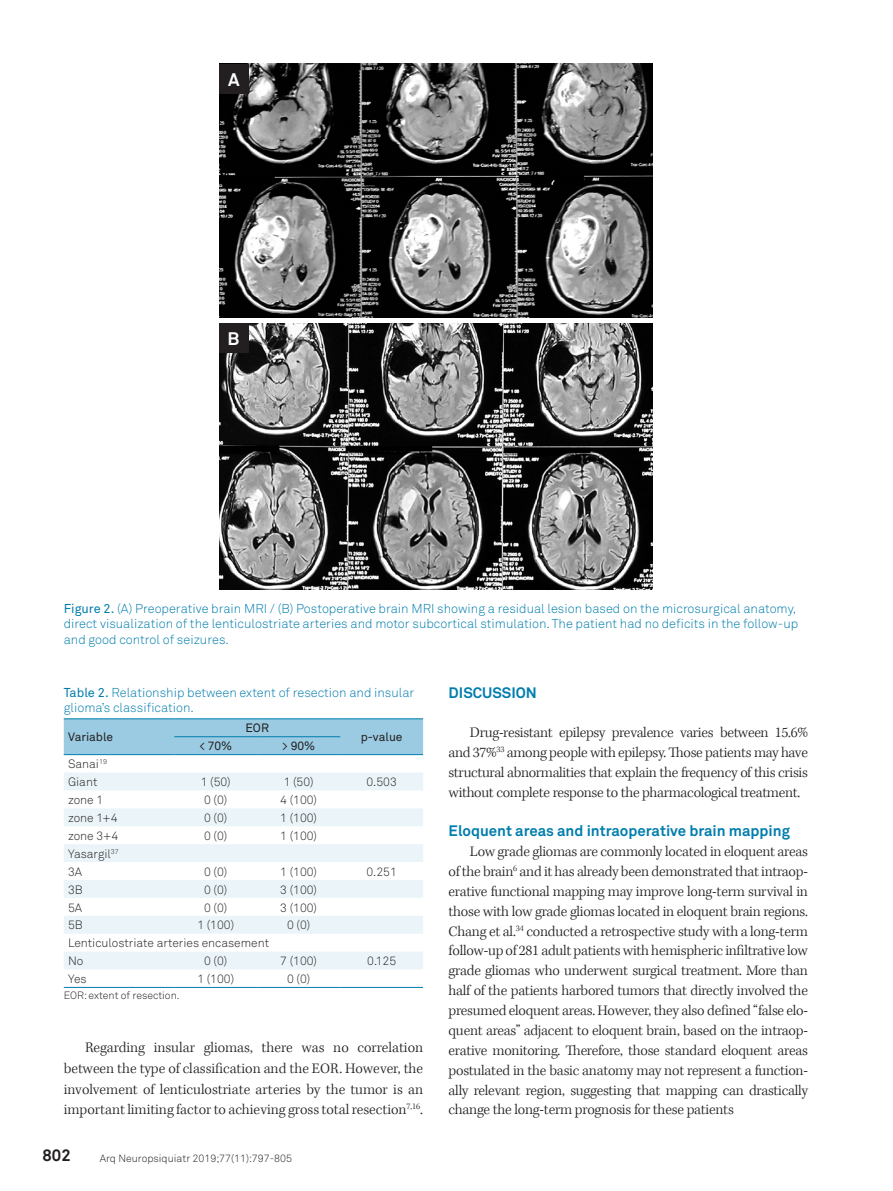
<style>
.page{position:relative;width:893px;height:1191px;background:#fff}
.page>*{position:absolute;margin:0;border:0;box-sizing:border-box;transform-origin:0 0}
.t1{font:700 18px "Akkurat Pro";color:#fff}
.t2{font:700 16.5px "Akkurat Pro";color:#231f20}
._4_0_texto_EN{font:300 15px/19.8px "Kepler Std";letter-spacing:-.015em;color:#231f20;text-align:justify}
._5_1_sub2{font:700 15px "Akkurat Pro";color:#007dad}
._5_0_sub1{font:700 15px "Akkurat Pro";color:#007dad}
._6_0_título_de_tabel{font:12.75px/15.3px "Akkurat Light Pro";color:#007dad}
._6_2_tabela_texto{font:12px "Akkurat Light Pro";color:#231f20}
._6_1_tabela_primeira{font:12px "Akkurat Pro";color:#231f20}
._6_3_tabela_nota{font:10.5px "Akkurat Light Pro";color:#231f20}
.s1{font-family:"Akkurat Pro"}
</style>
<div class="page">
<div style="left:64px;top:719px;width:359px;height:35px;background:#9acbe2"></div>
<svg style="left:64px;top:773px;width:359px;height:196px;fill:#ebf5f9"></svg>
<hr style="left:174px;top:736px;width:83px;height:1px;background:#007dad">
<hr style="left:257px;top:736px;width:83px;height:1px;background:#007dad">
<hr style="left:64px;top:718px;width:110px;height:1px;background:#007dad">
<hr style="left:174px;top:718px;width:83px;height:1px;background:#007dad">
<hr style="left:257px;top:718px;width:83px;height:1px;background:#007dad">
<hr style="left:340px;top:718px;width:83px;height:1px;background:#007dad">
<hr style="left:64px;top:754px;width:110px;height:1px;background:#007dad">
<hr style="left:174px;top:754px;width:83px;height:1px;background:#007dad">
<hr style="left:257px;top:754px;width:83px;height:1px;background:#007dad">
<hr style="left:340px;top:754px;width:83px;height:1px;background:#007dad">
<hr style="left:64px;top:987px;width:110px;height:1px;background:#007dad">
<hr style="left:174px;top:987px;width:83px;height:1px;background:#007dad">
<hr style="left:257px;top:987px;width:83px;height:1px;background:#007dad">
<hr style="left:340px;top:987px;width:83px;height:1px;background:#007dad">
<img style="left:219px;top:64px;width:434px;height:526px">
<div style="left:219px;top:64px;width:30px;height:30px;background:#231f20"></div>
<div style="left:219px;top:323px;width:30px;height:29px;background:#231f20"></div>
<div style="left:219px;top:318px;width:434px;height:5px;background:#fff"></div>
<p class="t1" style="left:228px;top:68px;width:13px">A</p>
<p class="t1" style="left:227px;top:327px;width:13px">B</p>
<p class="_6_0_título_de_tabel" style="left:64px;top:601px;width:736px"><span class="s1">Figure 2.</span> (A) Preoperative brain MRI / (B) Postoperative brain MRI showing a residual lesion based on the microsurgical anatomy, direct visualization of the lenticulostriate arteries and motor subcortical stimulation. The patient had no deficits in the follow-up and good control of seizures.</p>
<p class="_6_0_título_de_tabel" style="left:64px;top:685px;width:352px"><span class="s1">Table 2.</span> Relationship between extent of resection and insular glioma’s classification.</p>
<p class="_6_1_tabela_primeira" style="left:68px;top:730px;width:47px">Variable</p>
<p class="_6_1_tabela_primeira" style="left:246px;top:721px;width:25px">EOR</p>
<p class="_6_1_tabela_primeira" style="left:361px;top:730px;width:43px">p-value</p>
<p class="_6_1_tabela_primeira" style="left:199px;top:739px;width:34px">&lt; 70%</p>
<p class="_6_1_tabela_primeira" style="left:282px;top:739px;width:34px">&gt; 90%</p>
<p class="_6_2_tabela_texto" style="left:68px;top:757px;width:40px">Sanai<sup>19</sup></p>
<p class="_6_2_tabela_texto" style="left:68px;top:775px;width:31px">Giant</p>
<p class="_6_2_tabela_texto" style="left:201px;top:775px;width:32px">1 (50)</p>
<p class="_6_2_tabela_texto" style="left:284px;top:775px;width:32px">1 (50)</p>
<p class="_6_2_tabela_texto" style="left:366px;top:775px;width:32px">0.503</p>
<p class="_6_2_tabela_texto" style="left:68px;top:792px;width:37px">zone 1</p>
<p class="_6_2_tabela_texto" style="left:204px;top:792px;width:25px">0 (0)</p>
<p class="_6_2_tabela_texto" style="left:280px;top:792px;width:38px">4 (100)</p>
<p class="_6_2_tabela_texto" style="left:68px;top:810px;width:51px">zone 1+4</p>
<p class="_6_2_tabela_texto" style="left:204px;top:810px;width:25px">0 (0)</p>
<p class="_6_2_tabela_texto" style="left:280px;top:810px;width:38px">1 (100)</p>
<p class="_6_2_tabela_texto" style="left:68px;top:828px;width:52px">zone 3+4</p>
<p class="_6_2_tabela_texto" style="left:204px;top:828px;width:25px">0 (0)</p>
<p class="_6_2_tabela_texto" style="left:280px;top:828px;width:38px">1 (100)</p>
<p class="_6_2_tabela_texto" style="left:68px;top:846px;width:52px">Yasargil<sup>37</sup></p>
<p class="_6_2_tabela_texto" style="left:68px;top:864px;width:16px">3A</p>
<p class="_6_2_tabela_texto" style="left:204px;top:864px;width:25px">0 (0)</p>
<p class="_6_2_tabela_texto" style="left:280px;top:864px;width:38px">1 (100)</p>
<p class="_6_2_tabela_texto" style="left:366px;top:864px;width:32px">0.251</p>
<p class="_6_2_tabela_texto" style="left:68px;top:882px;width:16px">3B</p>
<p class="_6_2_tabela_texto" style="left:204px;top:882px;width:25px">0 (0)</p>
<p class="_6_2_tabela_texto" style="left:280px;top:882px;width:38px">3 (100)</p>
<p class="_6_2_tabela_texto" style="left:68px;top:900px;width:16px">5A</p>
<p class="_6_2_tabela_texto" style="left:204px;top:900px;width:25px">0 (0)</p>
<p class="_6_2_tabela_texto" style="left:280px;top:900px;width:38px">3 (100)</p>
<p class="_6_2_tabela_texto" style="left:68px;top:918px;width:16px">5B</p>
<p class="_6_2_tabela_texto" style="left:197px;top:918px;width:38px">1 (100)</p>
<p class="_6_2_tabela_texto" style="left:287px;top:918px;width:25px">0 (0)</p>
<p class="_6_2_tabela_texto" style="left:68px;top:936px;width:203px">Lenticulostriate arteries encasement</p>
<p class="_6_2_tabela_texto" style="left:68px;top:954px;width:17px">No</p>
<p class="_6_2_tabela_texto" style="left:204px;top:954px;width:25px">0 (0)</p>
<p class="_6_2_tabela_texto" style="left:280px;top:954px;width:38px">7 (100)</p>
<p class="_6_2_tabela_texto" style="left:367px;top:954px;width:31px">0.125</p>
<p class="_6_2_tabela_texto" style="left:68px;top:971px;width:20px">Yes</p>
<p class="_6_2_tabela_texto" style="left:197px;top:971px;width:38px">1 (100)</p>
<p class="_6_2_tabela_texto" style="left:287px;top:971px;width:25px">0 (0)</p>
<p class="_6_3_tabela_nota" style="left:64px;top:988px;width:117px">EOR: extent of resection.</p>
<p class="_4_0_texto_EN" style="left:64px;top:1037px;width:361px;line-height:20.9px;text-indent:21px">Regarding insular gliomas, there was no correlation between the type of classification and the EOR. However, the involvement of lenticulostriate arteries by the tumor is an important limiting factor to achieving gross total resection<sup>7,16</sup>.</p>
<p class="t2" style="left:43px;top:1145px;width:30px">802</p>
<p class="_6_3_tabela_nota" style="left:100px;top:1151px;width:194px">Arq Neuropsiquiatr 2019;77(11):797-805</p>
<p class="_5_0_sub1" style="left:449px;top:683px;width:90px">DISCUSSION</p>
<p class="_4_0_texto_EN" style="left:449px;top:723px;width:361px;text-indent:21px">Drug-resistant epilepsy prevalence varies between 15.6% and 37%<sup>33</sup> among people with epilepsy. Those patients may have structural abnormalities that explain the frequency of this crisis without complete response to the pharmacological treatment.</p>
<p class="_5_1_sub2" style="left:449px;top:821px;width:343px">Eloquent areas and intraoperative brain mapping</p>
<p class="_4_0_texto_EN" style="left:449px;top:842px;width:361px;text-indent:21px">Low grade gliomas are commonly located in eloquent areas of the brain<sup>6</sup> and it has already been demonstrated that intraop&shy;erative functional mapping may improve long-term survival in those with low grade gliomas located in eloquent brain regions.<br>Chang et al.<sup>34</sup> conducted a retrospective study with a long-term follow-up of 281 adult patients with hemispheric infiltrative low grade gliomas who underwent surgical treatment. More than half of the patients harbored tumors that directly involved the presumed eloquent areas. However, they also defined “false elo&shy;quent areas” adjacent to eloquent brain, based on the intraop&shy;erative monitoring. Therefore, those standard eloquent areas postulated in the basic anatomy may not represent a function&shy;ally relevant region, suggesting that mapping can drastically change the long-term prognosis for these patients</p>
</div>
